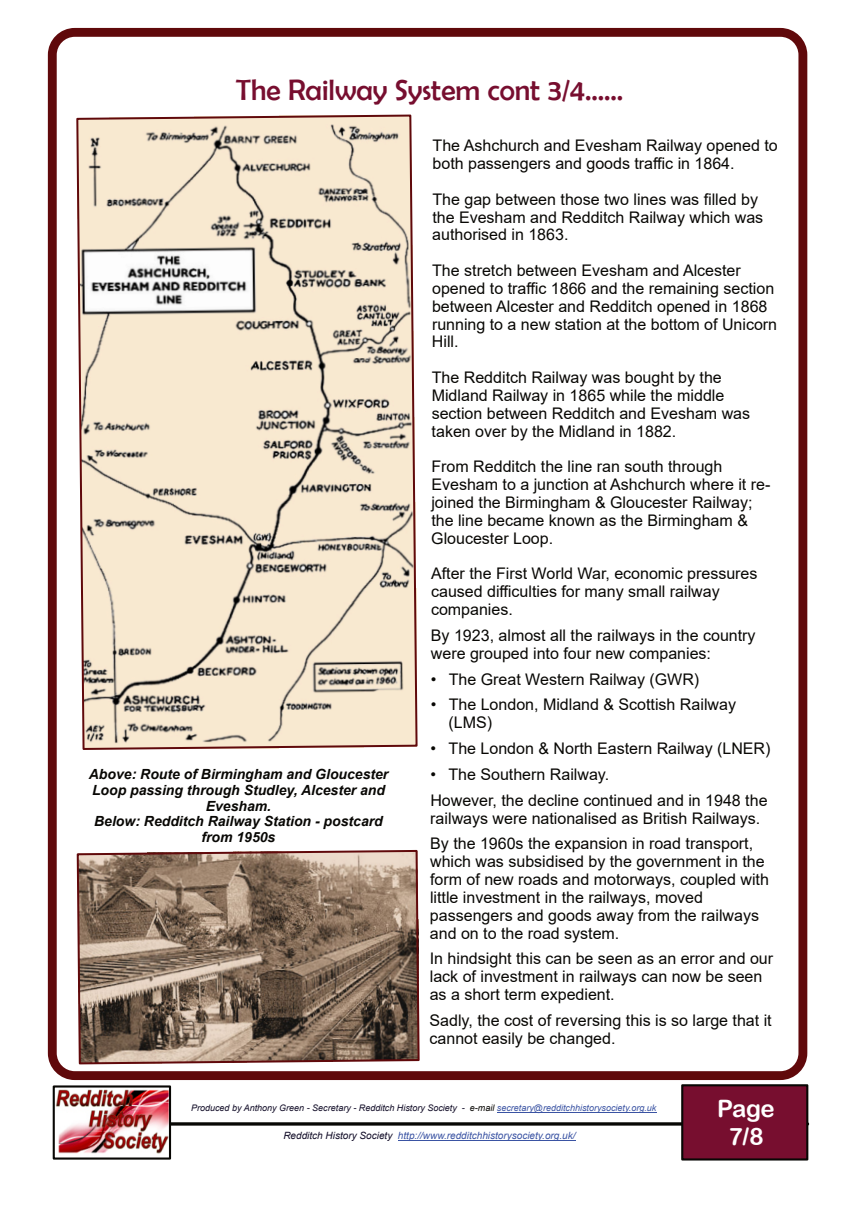
<style>
.page{position:relative;width:859px;height:1208px;background:#fff}
.page>*{position:absolute;margin:0;border:0;box-sizing:border-box;transform-origin:0 0}
.t1{font:29.6px "Berlin Sans FB";color:#770e2f}
.t2{font:24px "Arial Rounded MT Bold";color:#fff}
.t3{font:16px/17.8px "Arial";letter-spacing:-.005em;color:#080704}
.t4{font:italic 700 14px/15.6px "Arial";color:#080704;text-align:center}
.t5{font:italic 10px "Arial";color:#3a53a3}
.t6{font:italic 9px "Arial";color:#110c27}
.s1{color:#080704}
.s2{color:#3a53a3}
.s3{color:#110c27}
</style>
<div class="page">
<div style="left:48px;top:28px;width:759px;height:1052px;border:9px solid #60090b;border-radius:23px"></div>
<hr style="left:101px;top:1122px;width:706px;height:3px;background:#080704">
<div style="left:681px;top:1084px;width:127px;height:76px;background:#770e2f;border:2px solid #080704"></div>
<img style="left:56px;top:1089px;width:112px;height:65px">
<div style="left:53px;top:1085px;width:118px;height:74px;border:2px solid #080704"></div>
<hr style="left:398px;top:1140px;width:178px;height:1px;background:#3a53a3">
<hr style="left:497px;top:1112px;width:159px;height:1px;background:#3a53a3">
<svg style="left:76px;top:114px;width:342px;height:636px"></svg>
<svg style="left:76px;top:849px;width:344px;height:216px"></svg>
<h1 class="t1" style="left:236px;top:74px;width:389px">The Railway System cont 3/4……</h1>
<p class="t4" style="left:89px;top:768px;width:301px">Above: Route of Birmingham and Gloucester<br>Loop passing through Studley, Alcester and<br>Evesham.<br>Below: Redditch Railway Station - postcard from 1950s</p>
<p class="t3" style="left:433px;top:138px;width:347px">The Ashchurch and Evesham Railway opened to both passengers and goods traffic in 1864.</p>
<p class="t3" style="left:432px;top:192px;width:332px">The gap between those two lines was filled by the Evesham and Redditch Railway which was authorised in 1863.</p>
<p class="t3" style="left:432px;top:263px;width:347px">The stretch between Evesham and Alcester opened to traffic 1866 and the remaining section between Alcester and Redditch opened in 1868 running to a new station at the bottom of Unicorn Hill.</p>
<p class="t3" style="left:432px;top:370px;width:320px">The Redditch Railway was bought by the Midland Railway in 1865 while the middle section between Redditch and Evesham was taken over by the Midland in 1882.</p>
<p class="t3" style="left:431px;top:459px;width:341px">From Redditch the line ran south through Evesham to a junction at Ashchurch where it re&shy;joined the Birmingham &amp; Gloucester Railway; the line became known as the Birmingham &amp; Gloucester Loop.</p>
<p class="t3" style="left:431px;top:566px;width:328px">After the First World War, economic pressures caused difficulties for many small railway companies.</p>
<p class="t3" style="left:431px;top:628px;width:326px">By 1923, almost all the railways in the country were grouped into four new companies:</p>
<p class="t3" style="left:431px;top:671px;width:270px">• The Great Western Railway (GWR)</p>
<p class="t3" style="left:449px;top:697px;width:289px;text-indent:-18px">• The London, Midland &amp; Scottish Railway (LMS)</p>
<p class="t3" style="left:431px;top:741px;width:341px">• The London &amp; North Eastern Railway (LNER)</p>
<p class="t3" style="left:430px;top:763px;width:339px;line-height:25.8px">• The Southern Railway.<br>However, the decline continued and in 1948 the</p>
<p class="t3" style="left:430px;top:806px;width:332px;line-height:25.8px">railways were nationalised as British Railways.<br>By the 1960s the expansion in road transport,</p>
<p class="t3" style="left:430px;top:854px;width:341px">which was subsidised by the government in the form of new roads and motorways, coupled with little investment in the railways, moved passengers and goods away from the railways and on to the road system.</p>
<p class="t3" style="left:430px;top:951px;width:345px">In hindsight this can be seen as an error and our lack of investment in railways can now be seen as a short term expedient.</p>
<p class="t3" style="left:430px;top:1013px;width:344px">Sadly, the cost of reversing this is so large that it cannot easily be changed.</p>
<p class="t6" style="left:191px;top:1104px;width:467px">Produced by Anthony Green - Secretary - Redditch History Society - <span class="s1">e-mail</span> <span class="s2">secretary@redditchhistorysociety.org.uk</span></p>
<h2 class="t2" style="left:717px;top:1100px;width:59px">Page</h2>
<p class="t5" style="left:283px;top:1131px;width:294px"><span class="s3">Redditch History Society</span> http://www.redditchhistorysociety.org.uk/</p>
<h2 class="t2" style="left:728px;top:1128px;width:37px">7/8</h2>
</div>
